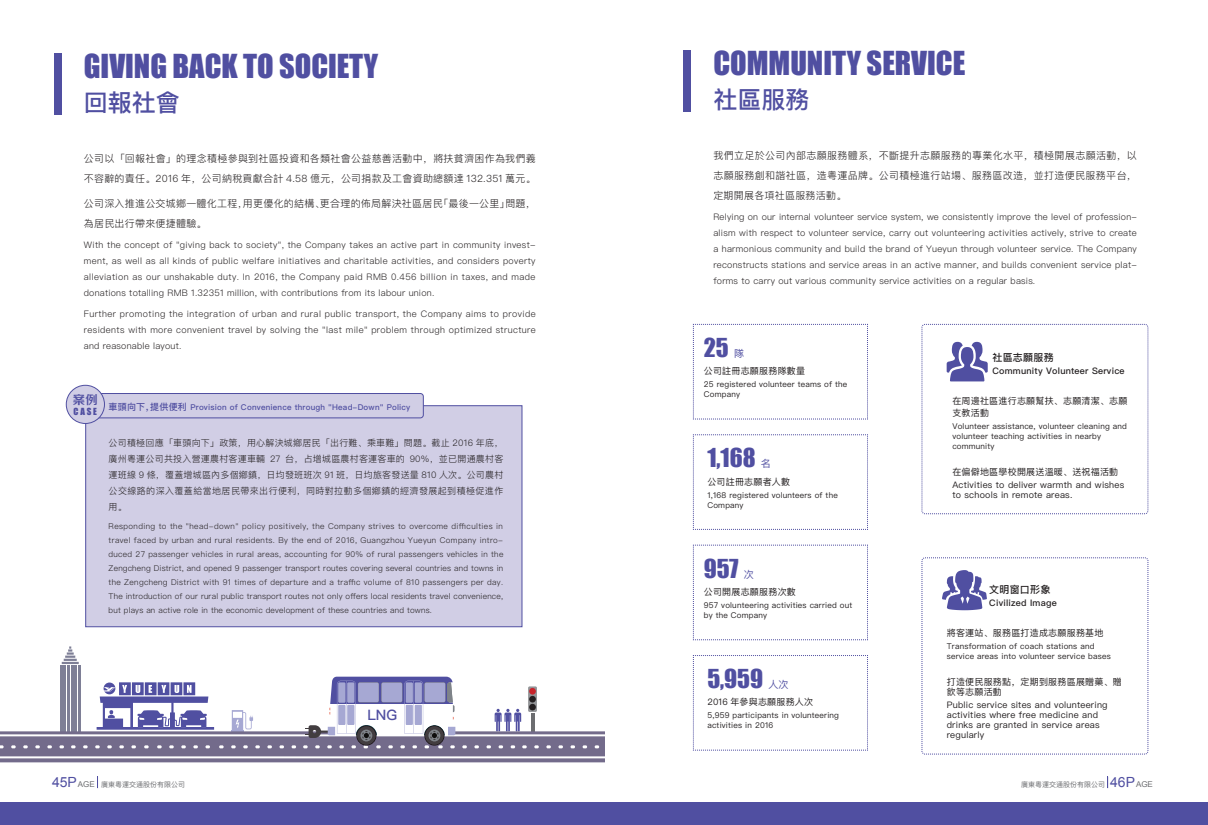
<style>
.page{position:relative;width:1208px;height:825px;background:#fff}
.page>*{position:absolute;margin:0;border:0;box-sizing:border-box;transform-origin:0 0}
.t1{font:30.4px "Impact";color:#504fa1}
.t2{font:24px "Impact";color:#504fa1}
.t3{font:500 24px "Ping Fang SC";color:#504fa1}
.t4{font:500 14.4px "Ping Fang SC";color:#504fa1}
.t5{font:12.3px "FZZZHONGJW GB1 0";color:#504fa1}
.t6{font:300 10px/20px "Ping Fang SC";letter-spacing:.025em;color:#231f20}
.t7{font:500 10px "Ping Fang SC";letter-spacing:.025em;color:#231f20}
.t8{font:10px "Ping Fang SC";color:#504fa1}
.t9{font:300 9px/16px "Ping Fang SC";letter-spacing:.025em;color:#231f20;text-align:justify}
.t10{font:9px/10px "Ping Fang SC";letter-spacing:.025em;color:#231f20}
.t11{font:500 9px "Ping Fang SC";letter-spacing:.025em;color:#231f20}
.t12{font:9px "Impact";color:#504fa1}
.t13{font:300 8px/14px "Ping Fang SC";letter-spacing:.025em;color:#231f20;text-align:justify}
.t14{font:8px/10px "Ping Fang SC";letter-spacing:.025em;color:#231f20}
.t15{font:500 8px "Ping Fang SC";letter-spacing:.025em;color:#504fa1}
.t16{font:7px "Ping Fang SC";color:#6c6d70}
.s1{font-size:9px}
.s2{font-family:"Arial";font-size:14px;color:#504fa1}
.s3{font-family:"Arial";font-size:8px}
</style>
<div class="page">
<div style="left:54px;top:53px;width:8px;height:61px;background:#504fa1"></div>
<div style="left:683px;top:50px;width:8px;height:61px;background:#504fa1"></div>
<svg style="left:692px;top:323px;width:176px;height:97px"></svg>
<svg style="left:692px;top:434px;width:176px;height:96px"></svg>
<svg style="left:692px;top:544px;width:176px;height:97px"></svg>
<svg style="left:692px;top:655px;width:176px;height:96px"></svg>
<div style="left:921px;top:324px;width:227px;height:190px;border:1px dashed #504fa1;border-radius:3px"></div>
<svg style="left:946px;top:342px;width:41px;height:39px"></svg>
<div style="left:921px;top:557px;width:227px;height:197px;border:1px dashed #504fa1;border-radius:3px"></div>
<svg style="left:942px;top:570px;width:45px;height:40px"></svg>
<div style="left:85px;top:405px;width:437px;height:222px;background:#d1cee5;border:1px solid #504fa1"></div>
<div style="left:85px;top:393px;width:338px;height:25px;background:#d1cee5;border-radius:3px"></div>
<div style="left:84px;top:393px;width:340px;height:25px;border:1px solid #504fa1;border-radius:3px"></div>
<div style="left:66px;top:385px;width:38px;height:38px;background:#d1cee5;border-radius:50%"></div>
<div style="left:66px;top:385px;width:39px;height:39px;border:1px solid #504fa1;border-radius:50%"></div>
<div style="left:0;top:802px;width:1208px;height:23px;background:#504fa1"></div>
<hr style="left:60px;top:665px;width:2px;height:76px;background:#7e7f96">
<hr style="left:64px;top:665px;width:2px;height:76px;background:#7e7f96">
<hr style="left:67px;top:665px;width:3px;height:76px;background:#7e7f96">
<hr style="left:71px;top:665px;width:2px;height:76px;background:#7e7f96">
<hr style="left:75px;top:665px;width:2px;height:76px;background:#7e7f96">
<hr style="left:78px;top:665px;width:3px;height:76px;background:#7e7f96">
<svg style="left:62px;top:646px;width:17px;height:18px"></svg>
<svg style="left:0;top:677px;width:604px;height:85px"></svg>
<h1 class="t1" style="left:84px;top:43px;width:296px">GIVING BACK TO SOCIETY</h1>
<h2 class="t3" style="left:84px;top:88px;width:97px">回報社會</h2>
<p class="t6" style="left:84px;top:149px;width:453px">公司以「回報社會」的理念積極參與到社區投資和各類社會公益慈善活動中，將扶貧濟困作為我們義不容辭的責任。2016 年，公司納稅貢獻合計 4.58 億元，公司捐款及工會資助總額達 132.351 萬元。</p>
<p class="t6" style="left:84px;top:194px;width:453px">公司深入推進公交城鄉一體化工程，用更優化的結構、更合理的佈局解決社區居民「最後一公里」問題，為居民出行帶來便捷體驗。</p>
<p class="t9" style="left:84px;top:237px;width:453px">With the concept of "giving back to society", the Company takes an active part in community invest&shy;ment, as well as all kinds of public welfare initiatives and charitable activities, and considers poverty alleviation as our unshakable duty. In 2016, the Company paid RMB 0.456 billion in taxes, and made donations totalling RMB 1.32351 million, with contributions from its labour union.</p>
<p class="t9" style="left:84px;top:306px;width:453px">Further promoting the integration of urban and rural public transport, the Company aims to provide residents with more convenient travel by solving the "last mile" problem through optimized structure and reasonable layout.</p>
<h3 class="t5" style="left:73px;top:393px;width:26px">案例</h3>
<p class="t12" style="left:74px;top:404px;width:25px">CASE</p>
<p class="t15" style="left:109px;top:402px;width:303px"><span class="s1">車頭向下，提供便利</span> Provision of Convenience through "Head-Down" Policy</p>
<p class="t9" style="left:109px;top:434px;width:396px">公司積極回應「車頭向下」政策，用心解決城鄉居民「出行難、乘車難」問題。截止 2016 年底，廣州粵運公司共投入營運農村客運車輛 27 台，占增城區農村客運客車的 90%，並已開通農村客運班線 9 條，覆蓋增城區內多個鄉鎮，日均發班班次 91 班，日均旅客發送量 810 人次。公司農村公交線路的深入覆蓋給當地居民帶來出行便利，同時對拉動多個鄉鎮的經濟發展起到積極促進作用。</p>
<p class="t13" style="left:109px;top:519px;width:396px">Responding to the "head-down" policy positively, the Company strives to overcome difficulties in travel faced by urban and rural residents. By the end of 2016, Guangzhou Yueyun Company intro&shy;duced 27 passenger vehicles in rural areas, accounting for 90% of rural passengers vehicles in the Zengcheng District, and opened 9 passenger transport routes covering several countries and towns in the Zengcheng District with 91 times of departure and a traffic volume of 810 passengers per day.<br>The introduction of our rural public transport routes not only offers local residents travel convenience, but plays an active role in the economic development of these countries and towns.</p>
<h3 class="t4" style="left:367px;top:705px;width:31px">LNG</h3>
<h1 class="t1" style="left:713px;top:40px;width:253px">COMMUNITY SERVICE</h1>
<h2 class="t3" style="left:713px;top:85px;width:97px">社區服務</h2>
<p class="t6" style="left:713px;top:146px;width:425px;text-align:justify">我們立足於公司內部志願服務體系，不斷提升志願服務的專業化水平，積極開展志願活動，以志願服務創和諧社區，造粵運品牌。公司積極進行站場、服務區改造，並打造便民服務平台，定期開展各項社區服務活動。</p>
<p class="t9" style="left:713px;top:209px;width:425px">Relying on our internal volunteer service system, we consistently improve the level of profession&shy;alism with respect to volunteer service, carry out volunteering activities actively, strive to create a harmonious community and build the brand of Yueyun through volunteer service. The Company reconstructs stations and service areas in an active manner, and builds convenient service plat&shy;forms to carry out various community service activities on a regular basis.</p>
<h2 class="t2" style="left:704px;top:329px;width:26px">25</h2>
<p class="t8" style="left:734px;top:347px;width:11px">隊</p>
<p class="t10" style="left:704px;top:366px;width:103px">公司註冊志願服務隊數量</p>
<p class="t14" style="left:704px;top:379px;width:145px">25 registered volunteer teams of the<br>Company</p>
<h2 class="t2" style="left:707px;top:439px;width:50px">1,168</h2>
<p class="t8" style="left:761px;top:458px;width:11px">名</p>
<p class="t10" style="left:707px;top:476px;width:84px">公司註冊志願者人數</p>
<p class="t14" style="left:707px;top:490px;width:132px">1,168 registered volunteers of the<br>Company</p>
<h2 class="t2" style="left:704px;top:550px;width:36px">957</h2>
<p class="t8" style="left:744px;top:568px;width:11px">次</p>
<p class="t10" style="left:704px;top:587px;width:94px">公司開展志願服務次數</p>
<p class="t14" style="left:704px;top:600px;width:150px">957 volunteering activities carried out by the Company</p>
<h2 class="t2" style="left:707px;top:660px;width:57px">5,959</h2>
<p class="t8" style="left:768px;top:678px;width:21px">人次</p>
<p class="t10" style="left:707px;top:697px;width:107px">2016 年參與志願服務人次</p>
<p class="t14" style="left:707px;top:710px;width:133px">5,959 participants in volunteering activities in 2016</p>
<p class="t7" style="left:992px;top:352px;width:63px">社區志願服務</p>
<p class="t11" style="left:992px;top:366px;width:134px">Community Volunteer Service</p>
<p class="t10" style="left:952px;top:395px;width:177px;line-height:12px">在周邊社區進行志願幫扶、志願清潔、志願支教活動</p>
<p class="t14" style="left:952px;top:421px;width:176px">Volunteer assistance, volunteer cleaning and volunteer teaching activities in nearby community</p>
<p class="t10" style="left:952px;top:465px;width:173px;line-height:13px">在偏僻地區學校開展送溫暖、送祝福活動<br>Activities to deliver warmth and wishes</p>
<p class="t10" style="left:952px;top:490px;width:122px">to schools in remote areas.</p>
<p class="t7" style="left:989px;top:583px;width:63px">文明窗口形象</p>
<p class="t11" style="left:989px;top:597px;width:69px">Civilized Image</p>
<p class="t10" style="left:946px;top:628px;width:158px">將客運站、服務區打造成志願服務基地</p>
<p class="t14" style="left:946px;top:641px;width:165px">Transformation of coach stations and service areas into volunteer service bases</p>
<p class="t10" style="left:946px;top:677px;width:177px">打造便民服務點，定期到服務區展贈藥、贈飲等志願活動</p>
<p class="t10" style="left:946px;top:700px;width:162px">Public service sites and volunteering activities where free medicine and drinks are granted in service areas regularly</p>
<p class="t16" style="left:52px;top:780px;width:135px"><span class="s2">45P</span><span class="s3">AGE</span> 廣東粵運交通股份有限公司</p>
<p class="t16" style="left:1021px;top:780px;width:133px">廣東粵運交通股份有限公司 <span class="s2">46P</span><span class="s3">AGE</span></p>
</div>
